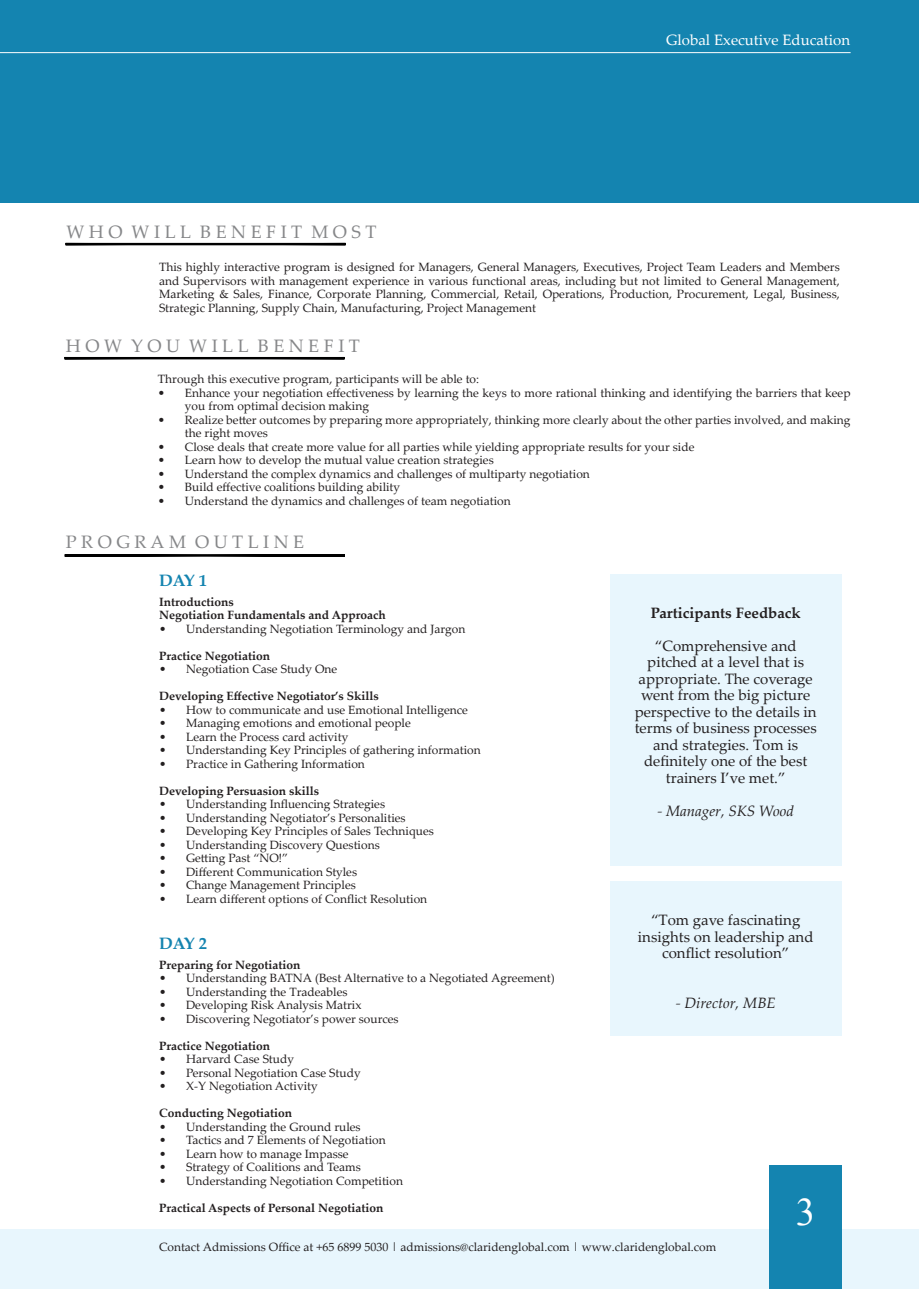
<style>
.page{position:relative;width:919px;height:1289px;background:#fff}
.page>*{position:absolute;margin:0;border:0;box-sizing:border-box;transform-origin:0 0}
.t1{font:39px "Times New Roman";color:#fff}
.t2{font:18px "Palatino Linotype";color:#868789}
.t3{font:700 16.5px "Palatino Linotype";letter-spacing:-.055em;color:#1484b0}
.t4{font:15px/16.5px "Palatino Linotype";color:#231f20;text-align:center}
.t5{font:italic 15px "Palatino Linotype";color:#231f20}
.t6{font:15px "Palatino Linotype";color:#fff}
.t7{font:700 15px "Palatino Linotype";color:#231f20}
.t8{font:12px/13.5px "Palatino Linotype";color:#231f20}
.t9{font:700 12px "Palatino Linotype";color:#231f20}
</style>
<div class="page">
<div style="left:0;top:0;width:918px;height:202px;background:#1484b0"></div>
<div style="left:0;top:1229px;width:918px;height:59px;background:#e8f6fd"></div>
<svg style="left:64px;top:554px;width:281px;height:3px"></svg>
<svg style="left:64px;top:357px;width:281px;height:3px"></svg>
<div style="left:769px;top:1165px;width:72px;height:123px;background:#1484b0"></div>
<hr style="left:0;top:52px;width:850px;height:1px;background:#fff">
<svg style="left:65px;top:243px;width:281px;height:2px"></svg>
<div style="left:609px;top:574px;width:232px;height:291px;background:#e8f6fd"></div>
<div style="left:609px;top:881px;width:232px;height:155px;background:#e8f6fd"></div>
<p class="t6" style="left:666px;top:29px;width:185px">Global Executive Education</p>
<p class="t2" style="left:66px;top:219px;width:311px">W H O W I L L B E N E F I T M O S T</p>
<p class="t8" style="left:159px;top:260px;width:682px;text-align:justify">This highly interactive program is designed for Managers, General Managers, Executives, Project Team Leaders and Members and Supervisors with management experience in various functional areas, including but not limited to General Management, Marketing &amp; Sales, Finance, Corporate Planning, Commercial, Retail, Operations, Production, Procurement, Legal, Business, Strategic Planning, Supply Chain, Manufacturing, Project Management</p>
<p class="t2" style="left:66px;top:333px;width:295px">H O W Y O U W I L L B E N E F I T</p>
<p class="t8" style="left:158px;top:372px;width:323px">Through this executive program, participants will be able to:</p>
<p class="t8" style="left:185px;top:385px;width:667px;text-indent:-27px">• Enhance your negotiation effectiveness by learning the keys to more rational thinking and identifying the barriers that keep you from optimal decision making</p>
<p class="t8" style="left:185px;top:412px;width:667px;text-indent:-27px">• Realize better outcomes by preparing more appropriately, thinking more clearly about the other parties involved, and making the right moves</p>
<p class="t8" style="left:158px;top:439px;width:538px">• Close deals that create more value for all parties while yielding appropriate results for your side</p>
<p class="t8" style="left:158px;top:453px;width:337px">• Learn how to develop the mutual value creation strategies</p>
<p class="t8" style="left:158px;top:466px;width:433px">• Understand the complex dynamics and challenges of multiparty negotiation</p>
<p class="t8" style="left:158px;top:480px;width:244px">• Build effective coalitions building ability</p>
<p class="t8" style="left:158px;top:493px;width:354px">• Understand the dynamics and challenges of team negotiation</p>
<p class="t2" style="left:66px;top:529px;width:240px">P R O G R A M O U T L I N E</p>
<p class="t3" style="left:159px;top:568px;width:50px">DAY 1</p>
<p class="t9" style="left:159px;top:593px;width:76px">Introductions</p>
<p class="t9" style="left:159px;top:606px;width:228px">Negotiation Fundamentals and Approach</p>
<p class="t8" style="left:159px;top:621px;width:308px">• Understanding Negotiation Terminology and Jargon</p>
<p class="t9" style="left:159px;top:647px;width:112px">Practice Negotiation</p>
<p class="t8" style="left:159px;top:661px;width:180px">• Negotiation Case Study One</p>
<p class="t9" style="left:159px;top:687px;width:221px">Developing Effective Negotiator’s Skills</p>
<p class="t8" style="left:159px;top:702px;width:310px">• How to communicate and use Emotional Intelligence</p>
<p class="t8" style="left:159px;top:715px;width:253px">• Managing emotions and emotional people</p>
<p class="t8" style="left:159px;top:729px;width:191px">• Learn the Process card activity</p>
<p class="t8" style="left:159px;top:742px;width:323px">• Understanding Key Principles of gathering information</p>
<p class="t8" style="left:159px;top:756px;width:207px">• Practice in Gathering Information</p>
<p class="t9" style="left:159px;top:782px;width:162px">Developing Persuasion skills</p>
<p class="t8" style="left:159px;top:796px;width:227px">• Understanding Influencing Strategies</p>
<p class="t8" style="left:159px;top:810px;width:248px">• Understanding Negotiator’s Personalities</p>
<p class="t8" style="left:159px;top:823px;width:276px">• Developing Key Principles of Sales Techniques</p>
<p class="t8" style="left:159px;top:837px;width:222px">• Understanding Discovery Questions</p>
<p class="t8" style="left:159px;top:850px;width:131px">• Getting Past “NO!”</p>
<p class="t8" style="left:159px;top:864px;width:199px">• Different Communication Styles</p>
<p class="t8" style="left:159px;top:877px;width:198px">• Change Management Principles</p>
<p class="t8" style="left:159px;top:891px;width:270px">• Learn different options of Conflict Resolution</p>
<p class="t3" style="left:159px;top:931px;width:50px">DAY 2</p>
<p class="t9" style="left:159px;top:956px;width:143px">Preparing for Negotiation</p>
<p class="t8" style="left:159px;top:970px;width:397px">• Understanding BATNA (Best Alternative to a Negotiated Agreement)</p>
<p class="t8" style="left:159px;top:984px;width:190px">• Understanding the Tradeables</p>
<p class="t8" style="left:159px;top:997px;width:204px">• Developing Risk Analysis Matrix</p>
<p class="t8" style="left:159px;top:1011px;width:241px">• Discovering Negotiator’s power sources</p>
<p class="t9" style="left:159px;top:1037px;width:112px">Practice Negotiation</p>
<p class="t8" style="left:159px;top:1051px;width:137px">• Harvard Case Study</p>
<p class="t8" style="left:159px;top:1065px;width:203px">• Personal Negotiation Case Study</p>
<p class="t8" style="left:159px;top:1078px;width:160px">• X-Y Negotiation Activity</p>
<p class="t9" style="left:159px;top:1104px;width:134px">Conducting Negotiation</p>
<p class="t8" style="left:159px;top:1119px;width:203px">• Understanding the Ground rules</p>
<p class="t8" style="left:159px;top:1132px;width:228px">• Tactics and 7 Elements of Negotiation</p>
<p class="t8" style="left:159px;top:1146px;width:191px">• Learn how to manage Impasse</p>
<p class="t8" style="left:159px;top:1159px;width:203px">• Strategy of Coalitions and Teams</p>
<p class="t8" style="left:159px;top:1173px;width:245px">• Understanding Negotiation Competition</p>
<p class="t9" style="left:159px;top:1199px;width:226px">Practical Aspects of Personal Negotiation</p>
<p class="t7" style="left:650px;top:602px;width:151px">Participants Feedback</p>
<p class="t4" style="left:634px;top:637px;width:183px">“Comprehensive and pitched at a level that is appropriate. The coverage went from the big picture perspective to the details in terms of business processes and strategies. Tom is definitely one of the best trainers I’ve met.”</p>
<p class="t5" style="left:657px;top:800px;width:138px">- Manager, SKS Wood</p>
<p class="t4" style="left:638px;top:911px;width:177px">“Tom gave fascinating insights on leadership and conflict resolution”</p>
<p class="t5" style="left:675px;top:991px;width:101px">- Director, MBE</p>
<p class="t1" style="left:795px;top:1185px;width:21px">3</p>
<p class="t8" style="left:159px;top:1239px;width:559px">Contact Admissions Office at +65 6899 5030 | admissions@claridenglobal.com | www.claridenglobal.com</p>
</div>
